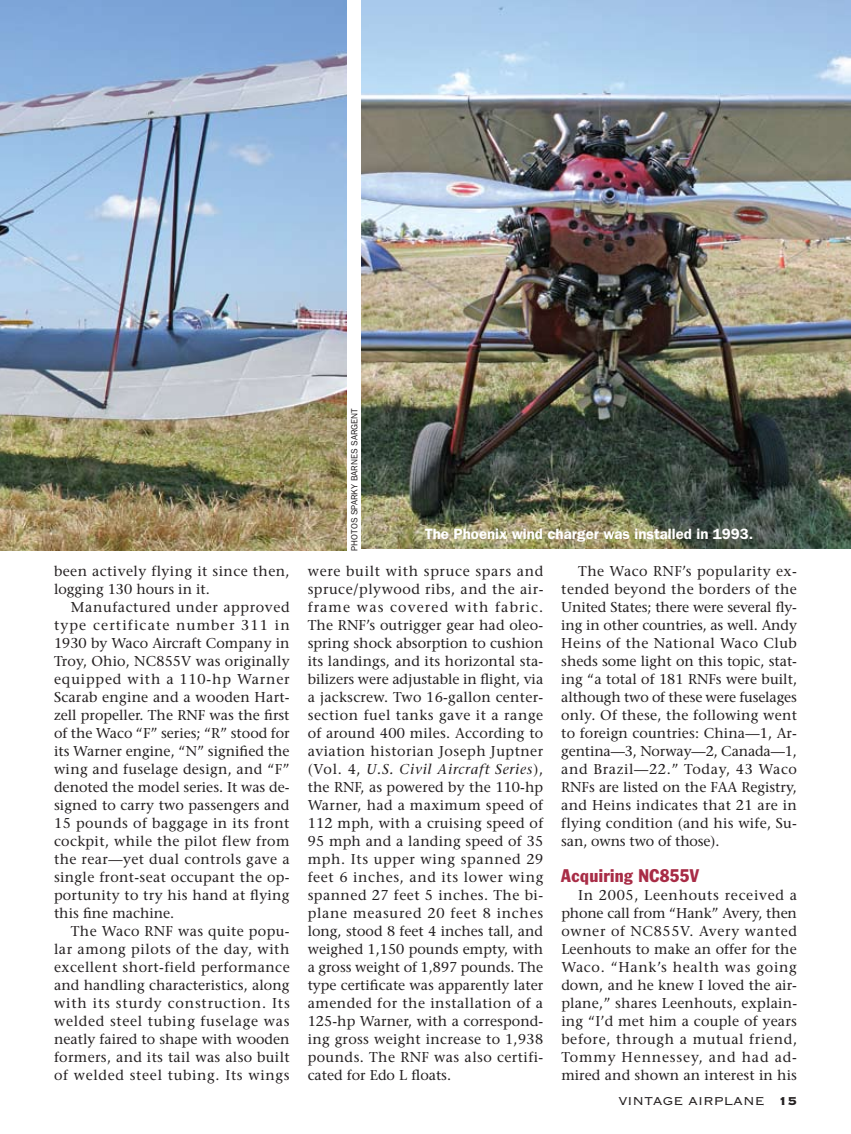
<style>
.page{position:relative;width:851px;height:1134px;background:#fff}
.page>*{position:absolute;margin:0;border:0;box-sizing:border-box;transform-origin:0 0}
.t1{font:condensed 18px "Franklin Gothic";letter-spacing:.02em;color:#a82c46}
.t2{font:600 15px "Franklin Gothic";color:#fff}
.t3{font:15px "Copperplate Thirty Two BC";color:#231f20}
.t4{font:14.25px/18px "Stone Serif";letter-spacing:.02em;color:#231f20;text-align:justify}
.t5{font:9px "Franklin Gothic";color:#231f20}
.s1{font-style:italic}
.s2{font-family:"Copperplate Thirty Three BC"}
</style>
<div class="page">
<img style="left:0;top:0;width:346px;height:550px">
<img style="left:362px;top:0;width:488px;height:549px">
<p class="t4" style="left:54px;top:562px;width:237px">been actively flying it since then, logging 130 hours in it.</p>
<p class="t4" style="left:54px;top:598px;width:237px;text-indent:17px">Manufactured under approved type certificate number 311 in 1930 by Waco Aircraft Company in Troy, Ohio, NC855V was originally equipped with a 110-hp Warner Scarab engine and a wooden Hart&shy;zell propeller. The RNF was the first of the Waco “F” series; “R” stood for its Warner engine, “N” signified the wing and fuselage design, and “F” denoted the model series. It was de&shy;signed to carry two passengers and 15 pounds of baggage in its front cockpit, while the pilot flew from the rear—yet dual controls gave a single front-seat occupant the op&shy;portunity to try his hand at flying this fine machine.</p>
<p class="t4" style="left:54px;top:922px;width:237px;text-indent:17px">The Waco RNF was quite popu&shy;lar among pilots of the day, with excellent short-field performance and handling characteristics, along with its sturdy construction. Its welded steel tubing fuselage was neatly faired to shape with wooden formers, and its tail was also built of welded steel tubing. Its wings</p>
<p class="t5" style="left:349px;top:551px;width:144px;rotate:-90deg">PHOTOS SPARKY BARNES SARGENT</p>
<p class="t2" style="left:424px;top:525px;width:330px">The Phoenix wind charger was installed in 1993.</p>
<p class="t4" style="left:307px;top:562px;width:237px">were built with spruce spars and spruce/plywood ribs, and the air&shy;frame was covered with fabric.<br>The RNF’s outrigger gear had oleo&shy;spring shock absorption to cushion its landings, and its horizontal sta&shy;bilizers were adjustable in flight, via a jackscrew. Two 16-gallon center&shy;section fuel tanks gave it a range of around 400 miles. According to aviation historian Joseph Juptner (Vol. 4, <span class="s1">U.S. Civil Aircraft Series</span>), the RNF, as powered by the 110-hp Warner, had a maximum speed of 112 mph, with a cruising speed of 95 mph and a landing speed of 35 mph. Its upper wing spanned 29 feet 6 inches, and its lower wing spanned 27 feet 5 inches. The bi&shy;plane measured 20 feet 8 inches long, stood 8 feet 4 inches tall, and weighed 1,150 pounds empty, with a gross weight of 1,897 pounds. The type certificate was apparently later amended for the installation of a 125-hp Warner, with a correspond&shy;ing gross weight increase to 1,938 pounds. The RNF was also certifi&shy;cated for Edo L floats.</p>
<p class="t4" style="left:561px;top:562px;width:237px;text-indent:17px">The Waco RNF’s popularity ex&shy;tended beyond the borders of the United States; there were several fly&shy;ing in other countries, as well. Andy Heins of the National Waco Club sheds some light on this topic, stat&shy;ing “a total of 181 RNFs were built, although two of these were fuselages only. Of these, the following went to foreign countries: China—1, Ar&shy;gentina—3, Norway—2, Canada—1, and Brazil—22.” Today, 43 Waco RNFs are listed on the FAA Registry, and Heins indicates that 21 are in flying condition (and his wife, Su&shy;san, owns two of those).</p>
<p class="t1" style="left:561px;top:865px;width:139px">Acquiring NC855V</p>
<p class="t4" style="left:561px;top:886px;width:237px;text-indent:17px">In 2005, Leenhouts received a phone call from “Hank” Avery, then owner of NC855V. Avery wanted Leenhouts to make an offer for the Waco. “Hank’s health was going down, and he knew I loved the air&shy;plane,” shares Leenhouts, explain&shy;ing “I’d met him a couple of years before, through a mutual friend, Tommy Hennessey, and had ad&shy;mired and shown an interest in his</p>
<p class="t3" style="left:618px;top:1093px;width:180px">VINTAGE AIRPLANE <span class="s2">15</span></p>
</div>
